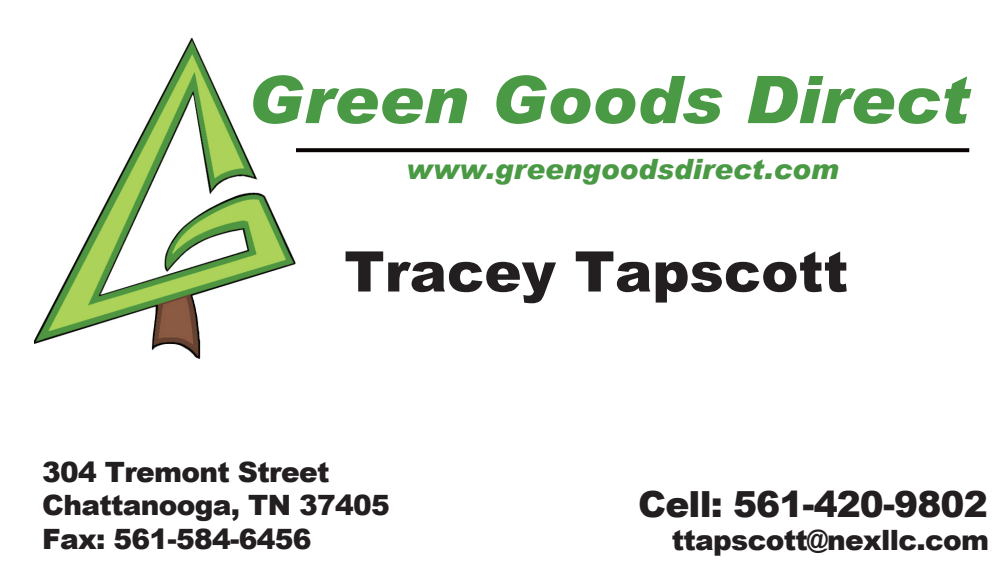
<style>
.page{position:relative;width:1008px;height:576px;background:#fff}
.page>*{position:absolute;margin:0;border:0;box-sizing:border-box;transform-origin:0 0}
.t1{font:italic 900 66px "Arial";color:#4a9944}
.t2{font:900 56px "Arial";color:#231f20}
.t3{font:900 36px "Arial";letter-spacing:-.025em;color:#231f20}
.t4{font:900 28px/33.6px "Arial";letter-spacing:-.025em;color:#231f20}
.t5{font:italic 900 28px "Arial";color:#4a9944}
</style>
<div class="page">
<svg style="left:296px;top:148px;width:673px;height:4px;background:#130f0e"></svg>
<img style="left:35px;top:38px;width:261px;height:321px">
<h1 class="t1" style="left:247px;top:59px;width:724px">Green Goods Direct</h1>
<p class="t5" style="left:406px;top:151px;width:434px">www.greengoodsdirect.com</p>
<h2 class="t2" style="left:344px;top:231px;width:506px">Tracey Tapscott</h2>
<p class="t4" style="left:42px;top:454px;width:349px">304 Tremont Street<br>Chattanooga, TN 37405<br>Fax: 561-584-6456</p>
<p class="t3" style="left:638px;top:478px;width:351px">Cell: 561-420-9802</p>
<p class="t4" style="left:672px;top:523px;width:319px">ttapscott@nexllc.com</p>
</div>
